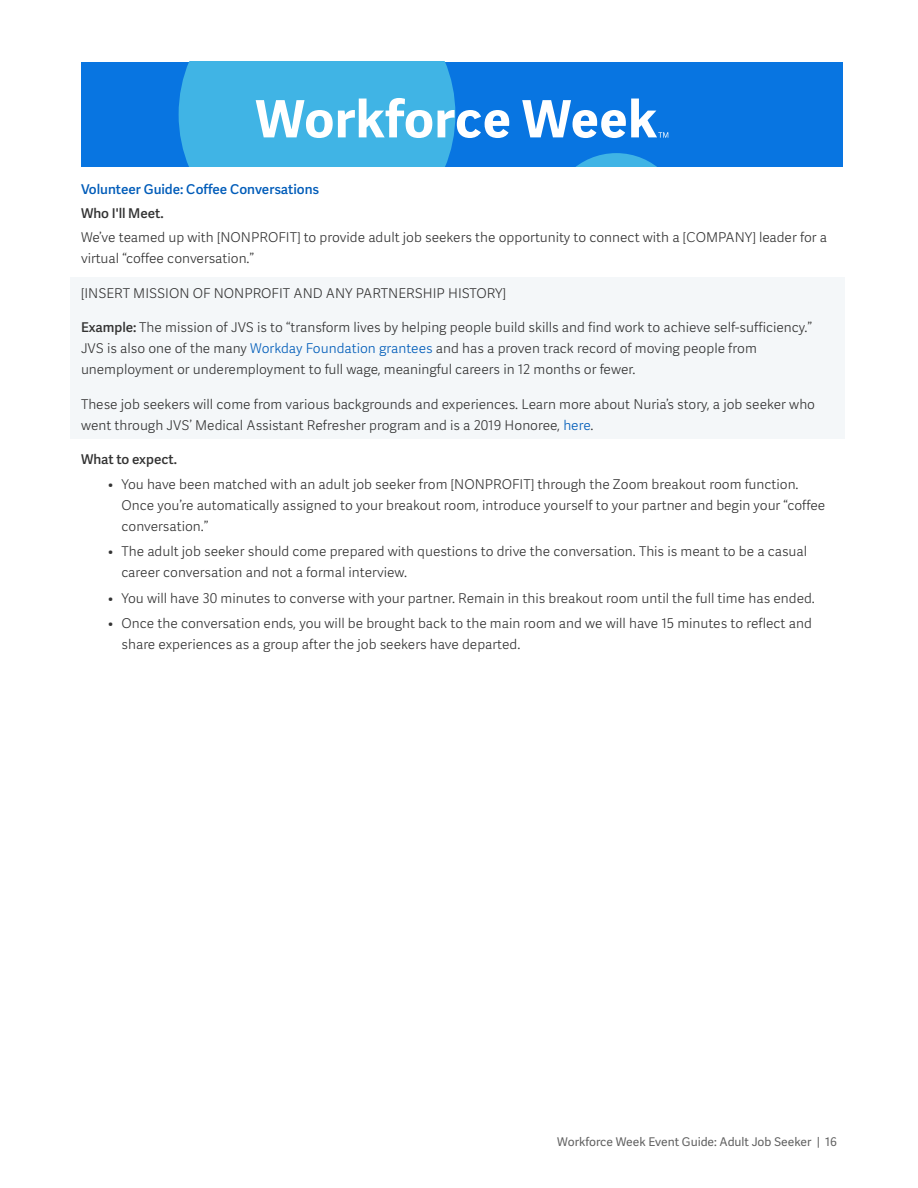
<style>
.page{position:relative;width:918px;height:1188px;background:#fff}
.page>*{position:absolute;margin:0;border:0;box-sizing:border-box;transform-origin:0 0}
.t1{font:300 13.5px/21px "Workday Adelle Sans";color:#333}
.t2{font:500 13.5px "Workday Adelle Sans";color:#005cb9}
.t3{font:500 13.5px "Workday Adelle Sans";color:#333}
.t4{font:12px "Workday Adelle Sans";color:#616161}
.s1{font-weight:500}
.s2{color:#005cb9}
</style>
<div class="page">
<div style="left:70px;top:278px;width:775px;height:162px;background:#f4f7f9"></div>
<div style="left:81px;top:62px;width:761px;height:104px;background:#0875e1"></div>
<svg style="left:577px;top:153px;width:79px;height:13px"></svg>
<svg style="left:179px;top:62px;width:330px;height:104px"></svg>
<svg style="left:522px;top:99px;width:146px;height:39px"></svg>
<p class="t2" style="left:81px;top:181px;width:240px">Volunteer Guide: Coffee Conversations</p>
<p class="t3" style="left:81px;top:205px;width:84px">Who I'll Meet.</p>
<p class="t1" style="left:81px;top:227px;width:748px">We’ve teamed up with [NONPROFIT] to provide adult job seekers the opportunity to connect with a [COMPANY] leader for a virtual “coffee conversation.”</p>
<p class="t1" style="left:81px;top:283px;width:427px">[INSERT MISSION OF NONPROFIT AND ANY PARTNERSHIP HISTORY]</p>
<p class="t1" style="left:81px;top:317px;width:733px"><span class="s1">Example:</span> The mission of JVS is to “transform lives by helping people build skills and find work to achieve self-sufficiency.”<br>JVS is also one of the many <span class="s2">Workday Foundation grantees</span> and has a proven track record of moving people from unemployment or underemployment to full wage, meaningful careers in 12 months or fewer.</p>
<p class="t1" style="left:81px;top:394px;width:736px">These job seekers will come from various backgrounds and experiences. Learn more about Nuria’s story, a job seeker who went through JVS’ Medical Assistant Refresher program and is a 2019 Honoree, <span class="s2">here</span>.</p>
<p class="t3" style="left:81px;top:452px;width:98px">What to expect.</p>
<p class="t1" style="left:122px;top:474px;width:705px;text-indent:-14px">• You have been matched with an adult job seeker from [NONPROFIT] through the Zoom breakout room function.<br>Once you’re automatically assigned to your breakout room, introduce yourself to your partner and begin your “coffee conversation.”</p>
<p class="t1" style="left:122px;top:541px;width:687px;text-indent:-14px">• The adult job seeker should come prepared with questions to drive the conversation. This is meant to be a casual career conversation and not a formal interview.</p>
<p class="t1" style="left:108px;top:588px;width:708px">• You will have 30 minutes to converse with your partner. Remain in this breakout room until the full time has ended.</p>
<p class="t1" style="left:122px;top:613px;width:692px;text-indent:-14px">• Once the conversation ends, you will be brought back to the main room and we will have 15 minutes to reflect and share experiences as a group after the job seekers have departed.</p>
<p class="t4" style="left:557px;top:1135px;width:281px">Workforce Week Event Guide: Adult Job Seeker | 16</p>
</div>
